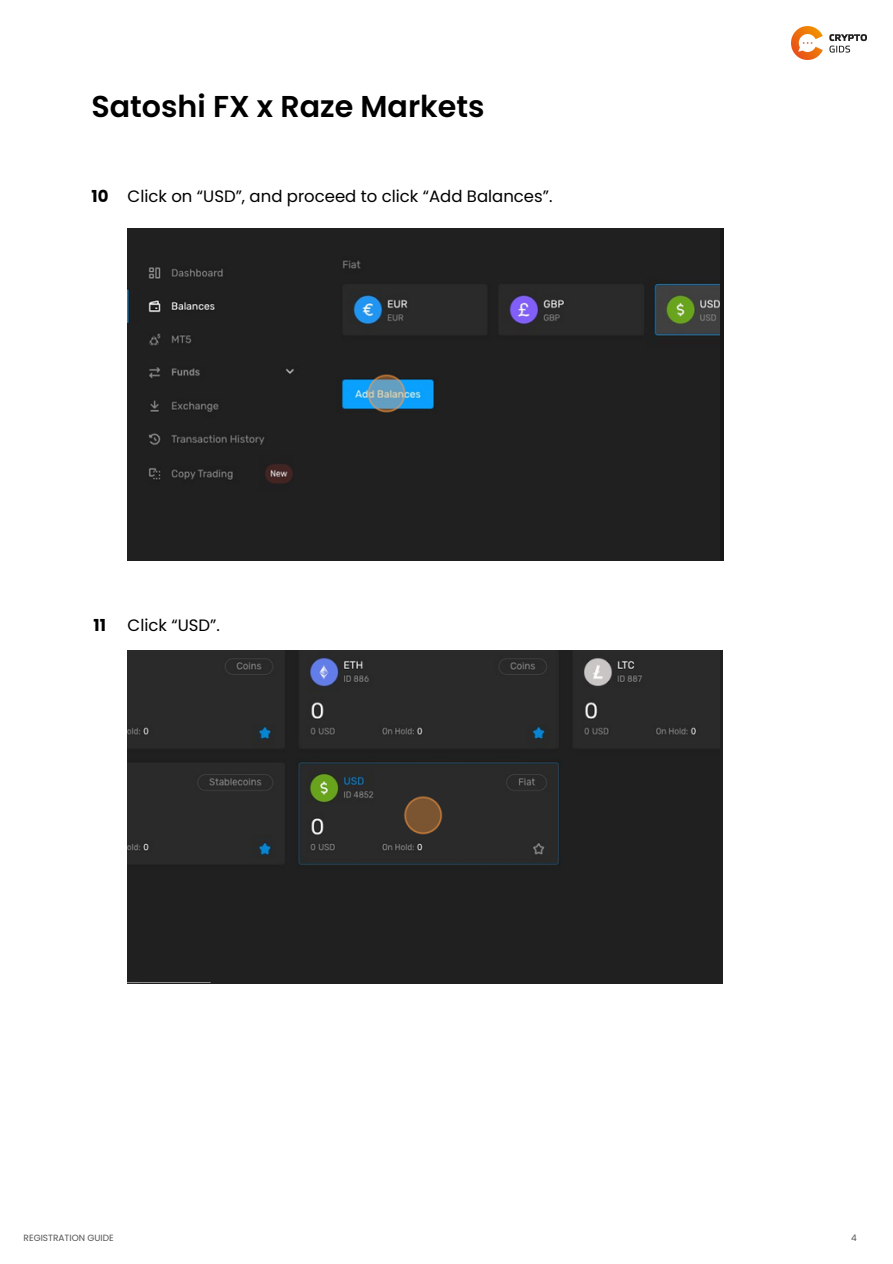
<style>
.page{position:relative;width:893px;height:1264px;background:#fff}
.page>*{position:absolute;margin:0;border:0;box-sizing:border-box;transform-origin:0 0}
.t1{font:600 30.15px "Poppins";color:#000}
.t2{font:16.5px "Poppins";color:#000}
.t3{font:700 16.5px "Poppins";color:#000}
.t4{font:9px "Poppins";color:#545454}
</style>
<div class="page">
<img style="left:128px;top:228px;width:591px;height:332px">
<div style="left:128px;top:650px;width:591px;height:331px;background:#232625"></div>
<img style="left:791px;top:26px;width:75px;height:33px">
<p class="t1" style="left:91px;top:85px;width:394px">Satoshi FX x Raze Markets</p>
<h2 class="t3" style="left:91px;top:184px;width:18px">10</h2>
<p class="t2" style="left:128px;top:184px;width:426px">Click on “USD”, and proceed to click “Add Balances”.</p>
<h2 class="t3" style="left:93px;top:613px;width:14px">11</h2>
<p class="t2" style="left:128px;top:613px;width:94px">Click “USD”.</p>
<p class="t4" style="left:24px;top:1231px;width:92px">REGISTRATION GUIDE</p>
<p class="t4" style="left:850px;top:1231px;width:7px">4</p>
</div>
